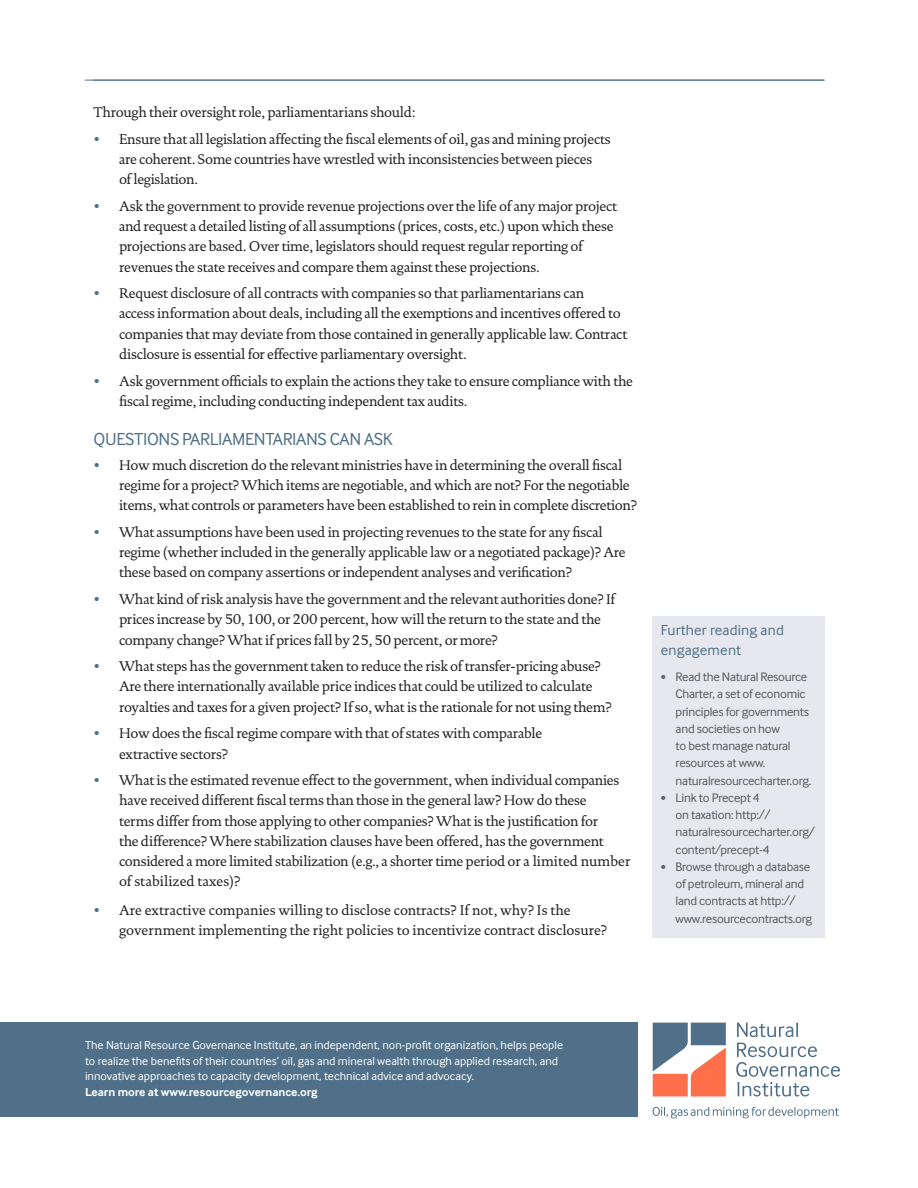
<style>
.page{position:relative;width:918px;height:1188px;background:#fff}
.page>*{position:absolute;margin:0;border:0;box-sizing:border-box;transform-origin:0 0}
.Subhead_1{font:18px "Inter Face";letter-spacing:-.02em;color:#4f7088}
.Box_heading{font:15px/20.2px "Inter Face";letter-spacing:.01em;color:#4f7088}
.Body{font:14.25px/20.2px "DTL Documenta T";letter-spacing:-.02em;color:#231f20}
.Body-2{font:14.25px/20.2px "DTL Documenta T";color:#231f20}
.t1{font:12.75px/17.2px "Inter Face";letter-spacing:-.02em;color:#57585a}
.NRGI_boilerplate{font:12px/15.8px "Inter Face";color:#fff}
.s1{color:#4f7088}
.s2{font-size:10.5px;color:#636366}
.s3{font-weight:700}
</style>
<div class="page">
<svg style="left:736px;top:1043px;width:104px;height:54px"></svg>
<svg style="left:737px;top:1023px;width:61px;height:14px"></svg>
<svg style="left:653px;top:1023px;width:73px;height:73px"></svg>
<svg style="left:653px;top:1107px;width:186px;height:11px"></svg>
<div style="left:0;top:1022px;width:638px;height:95px;background:#4f7088"></div>
<hr style="left:85px;top:80px;width:739px;height:1px;background:#4f7088">
<div style="left:652px;top:617px;width:172px;height:321px;background:#e6e8ed"></div>
<p class="Body" style="left:94px;top:102px;width:324px">Through their oversight role, parliamentarians should:</p>
<p class="Body" style="left:119px;top:129px;width:493px;text-indent:-26px"><span class="s1">•</span> Ensure that all legislation affecting the fiscal elements of oil, gas and mining projects are coherent. Some countries have wrestled with inconsistencies between pieces<br>of legislation.</p>
<p class="Body" style="left:119px;top:196px;width:500px;text-indent:-26px"><span class="s1">•</span> Ask the government to provide revenue projections over the life of any major project and request a detailed listing of all assumptions (prices, costs, etc.) upon which these projections are based. Over time, legislators should request regular reporting of revenues the state receives and compare them against these projections.</p>
<p class="Body" style="left:119px;top:283px;width:510px;text-indent:-26px"><span class="s1">•</span> Request disclosure of all contracts with companies so that parliamentarians can<br>access information about deals, including all the exemptions and incentives offered to companies that may deviate from those contained in generally applicable law. Contract disclosure is essential for effective parliamentary oversight.</p>
<p class="Body" style="left:119px;top:371px;width:515px;text-indent:-26px"><span class="s1">•</span> Ask government officials to explain the actions they take to ensure compliance with the fiscal regime, including conducting independent tax audits.</p>
<p class="Subhead_1" style="left:94px;top:429px;width:301px">QUESTIONS PARLIAMENTARIANS CAN ASK</p>
<p class="Body" style="left:119px;top:455px;width:520px;text-indent:-26px"><span class="s1">•</span> How much discretion do the relevant ministries have in determining the overall fiscal regime for a project? Which items are negotiable, and which are not? For the negotiable items, what controls or parameters have been established to rein in complete discretion?</p>
<p class="Body" style="left:119px;top:522px;width:508px;text-indent:-26px"><span class="s1">•</span> What assumptions have been used in projecting revenues to the state for any fiscal regime (whether included in the generally applicable law or a negotiated package)? Are these based on company assertions or independent analyses and verification?</p>
<p class="Body" style="left:119px;top:589px;width:498px;text-indent:-26px"><span class="s1">•</span> What kind of risk analysis have the government and the relevant authorities done? If prices increase by 50, 100, or 200 percent, how will the return to the state and the company change? What if prices fall by 25, 50 percent, or more?</p>
<p class="Body" style="left:119px;top:656px;width:494px;text-indent:-26px"><span class="s1">•</span> What steps has the government taken to reduce the risk of transfer-pricing abuse?<br>Are there internationally available price indices that could be utilized to calculate royalties and taxes for a given project? If so, what is the rationale for not using them?</p>
<p class="Body" style="left:119px;top:723px;width:425px;text-indent:-26px"><span class="s1">•</span> How does the fiscal regime compare with that of states with comparable extractive sectors?</p>
<p class="Body" style="left:119px;top:770px;width:513px;text-indent:-26px"><span class="s1">•</span> What is the estimated revenue effect to the government, when individual companies have received different fiscal terms than those in the general law? How do these<br>terms differ from those applying to other companies? What is the justification for<br>the difference? Where stabilization clauses have been offered, has the government considered a more limited stabilization (e.g., a shorter time period or a limited number of stabilized taxes)?</p>
<p class="Body-2" style="left:119px;top:900px;width:490px;text-indent:-26px"><span class="s1">•</span> Are extractive companies willing to disclose contracts? If not, why? Is the government implementing the right policies to incentivize contract disclosure?</p>
<p class="Box_heading" style="left:661px;top:620px;width:125px">Further reading and engagement</p>
<p class="t1" style="left:676px;top:668px;width:137px;text-indent:-15px"><span class="s2">•</span> Read the Natural Resource<br>Charter, a set of economic principles for governments and societies on how<br>to best manage natural resources at www. naturalresourcecharter.org.</p>
<p class="t1" style="left:676px;top:789px;width:141px;text-indent:-15px"><span class="s2">•</span> Link to Precept 4<br>on taxation: http:// naturalresourcecharter.org/ content/precept-4</p>
<p class="t1" style="left:676px;top:858px;width:138px;text-indent:-15px"><span class="s2">•</span> Browse through a database of petroleum, mineral and land contracts at http:// www.resourcecontracts.org</p>
<p class="NRGI_boilerplate" style="left:85px;top:1037px;width:480px">The Natural Resource Governance Institute, an independent, non-profit organization, helps people to realize the benefits of their countries’ oil, gas and mineral wealth through applied research, and innovative approaches to capacity development, technical advice and advocacy.<br><span class="s3">Learn more at www.resourcegovernance.org</span></p>
</div>
